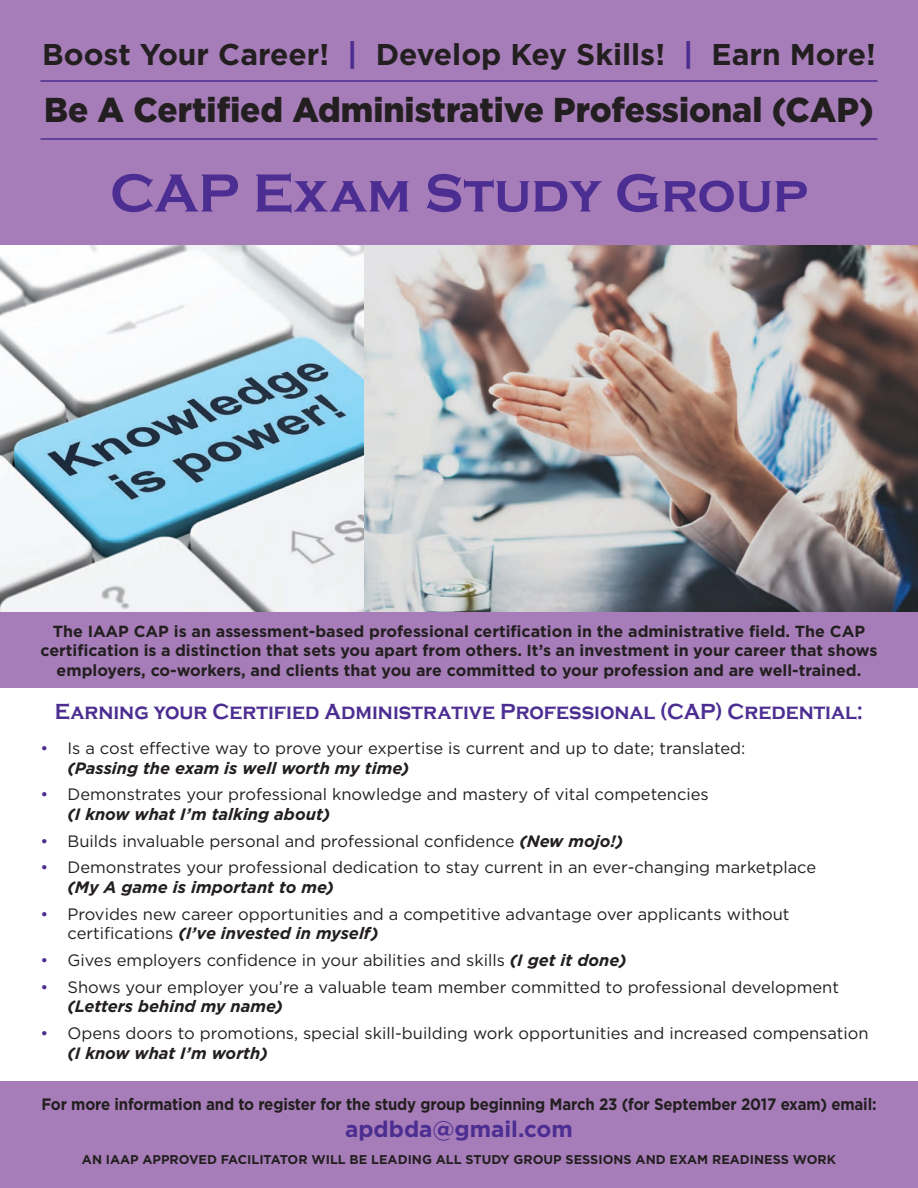
<style>
.page{position:relative;width:918px;height:1188px;background:#fff}
.page>*{position:absolute;margin:0;border:0;box-sizing:border-box;transform-origin:0 0}
.t1{font:700 55.5px "Copperplate Gothic";color:#4c2e92}
.t2{font:900 34.5px "Gotham";color:#231f20}
.t3{font:700 30px "Gotham";color:#231f20}
.t4{font:700 22.5px "Copperplate Gothic";color:#4c2e92;scale:.9 1}
.t5{font:700 22.5px "Gotham";color:#4c2e92}
.t6{font:16.5px/19.8px "Gotham";color:#231f20}
.t7{font:700 16.5px "Gotham";letter-spacing:-.01em;color:#231f20;scale:.91 1}
.t8{font:700 16.05px/19.5px "Gotham";color:#231f20;text-align:center}
.t9{font:700 12.75px "Gotham";color:#231f20}
.s1{color:#4c2e92}
.s2{font-weight:700;font-style:italic}
</style>
<div class="page">
<img style="left:0;top:244px;width:364px;height:369px">
<img style="left:364px;top:244px;width:554px;height:369px">
<div style="left:0;top:613px;width:918px;height:85px;background:#a67db8"></div>
<div style="left:0;top:688px;width:918px;height:406px;background:#fff"></div>
<div style="left:0;top:1081px;width:918px;height:107px;background:#a67db8"></div>
<div style="left:0;top:0;width:918px;height:244px;background:#a67db8"></div>
<hr style="left:40px;top:80px;width:838px;height:2px;background:#4c2e92">
<hr style="left:40px;top:138px;width:838px;height:2px;background:#4d3093">
<h3 class="t3" style="left:42px;top:34px;width:835px">Boost Your Career! <span class="s1">|</span> Develop Key Skills! <span class="s1">|</span> Earn More!</h3>
<h2 class="t2" style="left:44px;top:86px;width:831px">Be A Certified Administrative Professional (CAP)</h2>
<h1 class="t1" style="left:110px;top:162px;width:700px">CAP Exam Study Group</h1>
<p class="t8" style="left:40px;top:621px;width:839px">The IAAP CAP is an assessment-based professional certification in the administrative field. The CAP certification is a distinction that sets you apart from others. It’s an investment in your career that shows employers, co-workers, and clients that you are committed to your profession and are well-trained.</p>
<h3 class="t4" style="left:55px;top:699px;width:899px">Earning your Certified Administrative Professional (CAP) Credential:</h3>
<p class="t6" style="left:68px;top:738px;width:679px;text-indent:-27px"><span class="s1">•</span> Is a cost effective way to prove your expertise is current and up to date; translated: <span class="s2">(Passing the exam is well worth my time)</span></p>
<p class="t6" style="left:68px;top:784px;width:643px;text-indent:-27px"><span class="s1">•</span> Demonstrates your professional knowledge and mastery of vital competencies <span class="s2">(I know what I’m talking about)</span></p>
<p class="t6" style="left:41px;top:831px;width:584px"><span class="s1">•</span> Builds invaluable personal and professional confidence <span class="s2">(New mojo!)</span></p>
<p class="t6" style="left:68px;top:857px;width:750px;text-indent:-27px"><span class="s1">•</span> Demonstrates your professional dedication to stay current in an ever-changing marketplace <span class="s2">(My A game is important to me)</span></p>
<p class="t6" style="left:67px;top:904px;width:724px;text-indent:-27px"><span class="s1">•</span> Provides new career opportunities and a competitive advantage over applicants without certifications <span class="s2">(I’ve invested in myself)</span></p>
<p class="t6" style="left:41px;top:950px;width:587px"><span class="s1">•</span> Gives employers confidence in your abilities and skills <span class="s2">(I get it done)</span></p>
<p class="t6" style="left:68px;top:976px;width:773px;text-indent:-27px"><span class="s1">•</span> Shows your employer you’re a valuable team member committed to professional development <span class="s2">(Letters behind my name)</span></p>
<p class="t6" style="left:68px;top:1023px;width:803px;text-indent:-27px"><span class="s1">•</span> Opens doors to promotions, special skill-building work opportunities and increased compensation <span class="s2">(I know what I’m worth)</span></p>
<p class="t7" style="left:41px;top:1093px;width:919px">For more information and to register for the study group beginning March 23 (for September 2017 exam) email:</p>
<h3 class="t5" style="left:345px;top:1114px;width:229px">apdbda@gmail.com</h3>
<p class="t9" style="left:82px;top:1151px;width:756px">AN IAAP APPROVED FACILITATOR WILL BE LEADING ALL STUDY GROUP SESSIONS AND EXAM READINESS WORK</p>
</div>
